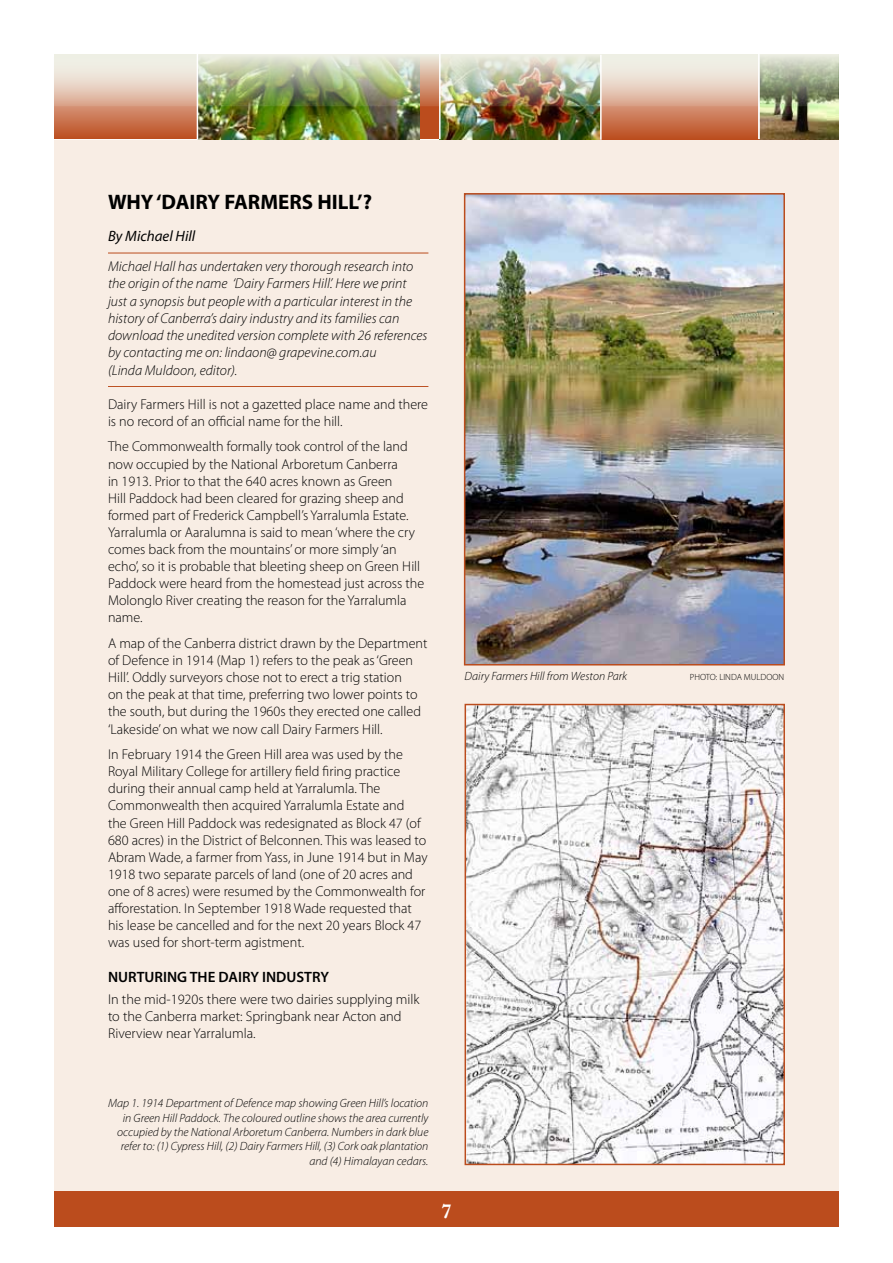
<style>
.page{position:relative;width:893px;height:1263px;background:#fff}
.page>*{position:absolute;margin:0;border:0;box-sizing:border-box;transform-origin:0 0}
.t1{font:700 21px "Myriad Pro";color:#000}
.t2{font:600 21px "Baskerville";color:#fff}
.t3{font:600 15px "Myriad Pro";color:#000}
.t4{font:italic 15px "Myriad Pro";color:#000}
.t5{font:300 14.25px/17.1px "Myriad Pro";color:#000}
.t6{font:italic 300 14.25px/17.2px "Myriad Pro";color:#000}
.t7{font:italic 300 12px/14.4px "Myriad Pro";color:#000;text-align:right}
.t8{font:300 9px "Myriad Pro";color:#000}
</style>
<div class="page">
<div style="left:54px;top:139px;width:785px;height:1070px;background:#f8ede4"></div>
<div style="left:54px;top:1191px;width:785px;height:35px;background:#bb4c1d"></div>
<hr style="left:54px;top:138px;width:785px;height:2px;background:#fff">
<img style="left:760px;top:106px;width:79px;height:33px">
<svg style="left:54px;top:106px;width:143px;height:33px;background:#c86f4a"></svg>
<div style="left:197px;top:55px;width:260px;height:84px;background:#bb4c1d"></div>
<img style="left:198px;top:106px;width:221px;height:33px">
<img style="left:441px;top:106px;width:159px;height:33px">
<svg style="left:602px;top:106px;width:156px;height:33px;background:#c86f49"></svg>
<img style="left:54px;top:54px;width:785px;height:52px">
<hr style="left:197px;top:54px;width:1px;height:86px;background:#fff">
<hr style="left:439px;top:54px;width:2px;height:85px;background:#fff">
<hr style="left:600px;top:55px;width:2px;height:85px;background:#fff">
<hr style="left:758px;top:54px;width:2px;height:85px;background:#fff">
<img style="left:467px;top:196px;width:315px;height:466px">
<div style="left:464px;top:193px;width:321px;height:472px;border:2px solid #bb4c1d"></div>
<hr style="left:108px;top:253px;width:320px;height:1px;background:#bb4c1d">
<hr style="left:108px;top:386px;width:320px;height:1px;background:#bb4c1d">
<img style="left:468px;top:707px;width:314px;height:455px">
<div style="left:465px;top:704px;width:320px;height:461px;border:2px solid #bb4c1d"></div>
<h1 class="t1" style="left:108px;top:188px;width:266px">WHY ‘DAIRY FARMERS HILL’?</h1>
<p class="t4" style="left:108px;top:227px;width:89px">By Michael Hill</p>
<p class="t6" style="left:108px;top:258px;width:321px">Michael Hall has undertaken very thorough research into the origin of the name ‘Dairy Farmers Hill’. Here we print just a synopsis but people with a particular interest in the history of Canberra’s dairy industry and its families can download the unedited version complete with 26 references by contacting me on: lindaon@ grapevine.com.au<br>(Linda Muldoon, editor).</p>
<p class="t5" style="left:108px;top:395px;width:322px">Dairy Farmers Hill is not a gazetted place name and there is no record of an official name for the hill.</p>
<p class="t5" style="left:108px;top:438px;width:318px">The Commonwealth formally took control of the land now occupied by the National Arboretum Canberra<br>in 1913. Prior to that the 640 acres known as Green<br>Hill Paddock had been cleared for grazing sheep and formed part of Frederick Campbell’s Yarralumla Estate.<br>Yarralumla or Aaralumna is said to mean ‘where the cry comes back from the mountains’ or more simply ‘an echo’, so it is probable that bleeting sheep on Green Hill Paddock were heard from the homestead just across the Molonglo River creating the reason for the Yarralumla name.</p>
<p class="t5" style="left:108px;top:635px;width:321px">A map of the Canberra district drawn by the Department of Defence in 1914 (Map 1) refers to the peak as ‘Green Hill’. Oddly surveyors chose not to erect a trig station<br>on the peak at that time, preferring two lower points to the south, but during the 1960s they erected one called ‘Lakeside’ on what we now call Dairy Farmers Hill.</p>
<p class="t5" style="left:108px;top:746px;width:321px">In February 1914 the Green Hill area was used by the Royal Military College for artillery field firing practice during their annual camp held at Yarralumla. The Commonwealth then acquired Yarralumla Estate and<br>the Green Hill Paddock was redesignated as Block 47 (of 680 acres) in the District of Belconnen. This was leased to Abram Wade, a farmer from Yass, in June 1914 but in May 1918 two separate parcels of land (one of 20 acres and one of 8 acres) were resumed by the Commonwealth for afforestation. In September 1918 Wade requested that his lease be cancelled and for the next 20 years Block 47 was used for short-term agistment.</p>
<p class="t3" style="left:108px;top:968px;width:223px">NURTURING THE DAIRY INDUSTRY</p>
<p class="t5" style="left:108px;top:990px;width:313px">In the mid-1920s there were two dairies supplying milk to the Canberra market: Springbank near Acton and<br>Riverview near Yarralumla.</p>
<p class="t7" style="left:465px;top:669px;width:164px">Dairy Farmers Hill from Weston Park</p>
<p class="t8" style="left:690px;top:672px;width:96px">PHOTO: LINDA MULDOON</p>
<p class="t7" style="left:108px;top:1096px;width:322px">Map 1. 1914 Department of Defence map showing Green Hill’s location in Green Hill Paddock. The coloured outline shows the area currently occupied by the National Arboretum Canberra. Numbers in dark blue refer to: (1) Cypress Hill, (2) Dairy Farmers Hill, (3) Cork oak plantation and (4) Himalayan cedars.</p>
<h1 class="t2" style="left:441px;top:1198px;width:12px">7</h1>
</div>
